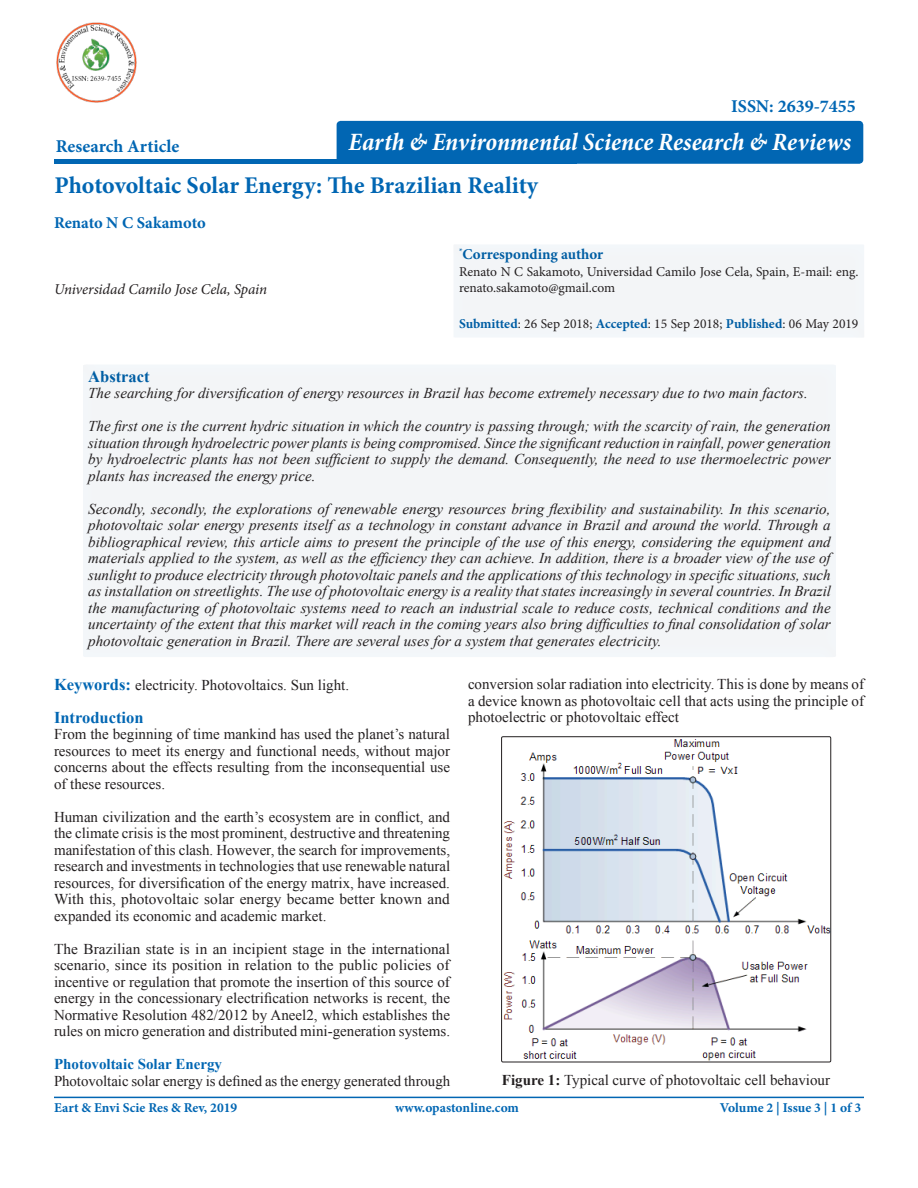
<style>
.page{position:relative;width:918px;height:1188px;background:#fff}
.page>*{position:absolute;margin:0;border:0;box-sizing:border-box;transform-origin:0 0}
.t1{font:italic 700 condensed 25.2px "Minion Pro";letter-spacing:-.005em;color:#fff}
.t2{font:700 24px "Minion Pro";color:#0166b3}
.t3{font:700 18px "Minion Pro";color:#0166b3}
.t4{font:700 16.5px "Minion Pro";letter-spacing:-.005em;color:#0166b3}
.t5{font:700 16.5px "Times New Roman";color:#0166b3}
.t6{font:700 16.5px "Times New Roman";color:#005ea4}
.t7{font:italic 15px/16.5px "Times New Roman";color:#231f20;text-align:justify}
.t8{font:15px/16.5px "Times New Roman";color:#231f20;text-align:justify}
.t9{font:italic 15px "Minion Pro";letter-spacing:-.005em;color:#231f20}
.t10{font:700 15px "Times New Roman";color:#0166b3}
.t11{font:700 15px "Minion Pro";color:#005ea4}
.t12{font:13.5px/16.5px "Minion Pro";color:#231f20}
.t13{font:700 13.5px "Minion Pro";color:#0166b3}
.s1{font-weight:700;color:#005ea4}
.s2{font-weight:700;font-size:16.5px;color:#0166b3}
.s3{font-weight:700}
</style>
<div class="page">
<svg style="left:54px;top:159px;width:285px;height:5px"></svg>
<hr style="left:54px;top:1097px;width:810px;height:1px;background:#0166b3">
<div style="left:449px;top:239px;width:417px;height:100px;background:#f3f5f7"></div>
<div style="left:79px;top:359px;width:759px;height:300px;background:#f3f5f7"></div>
<div style="left:337px;top:121px;width:526px;height:43px;background:#0166b3;border-radius:4px"></div>
<img style="left:56px;top:22px;width:81px;height:81px">
<img style="left:504px;top:739px;width:325px;height:321px">
<div style="left:502px;top:737px;width:329px;height:325px;border:1px solid #231f20"></div>
<p class="t3" style="left:56px;top:133px;width:125px">Research Article</p>
<p class="t3" style="left:731px;top:94px;width:126px">ISSN: 2639-7455</p>
<p class="t1" style="left:349px;top:124px;width:504px">Earth &amp; Environmental Science Research &amp; Reviews</p>
<p class="t2" style="left:55px;top:168px;width:485px">Photovoltaic Solar Energy: The Brazilian Reality</p>
<p class="t4" style="left:54px;top:211px;width:153px">Renato N C Sakamoto</p>
<p class="t9" style="left:54px;top:279px;width:215px">Universidad Camilo Jose Cela, Spain</p>
<p class="t11" style="left:459px;top:244px;width:146px"><sup>*</sup>Corresponding author</p>
<p class="t12" style="left:459px;top:263px;width:401px">Renato N C Sakamoto, Universidad Camilo Jose Cela, Spain, E-mail: eng. renato.sakamoto@gmail.com</p>
<p class="t12" style="left:459px;top:316px;width:401px"><span class="s1">Submitted</span>: 26 Sep 2018; <span class="s1">Accepted</span>: 15 Sep 2018; <span class="s1">Published</span>: 06 May 2019</p>
<p class="t6" style="left:88px;top:365px;width:63px">Abstract</p>
<p class="t7" style="left:88px;top:385px;width:721px">The searching for diversification of energy resources in Brazil has become extremely necessary due to two main factors.</p>
<p class="t7" style="left:88px;top:418px;width:744px">The first one is the current hydric situation in which the country is passing through; with the scarcity of rain, the generation situation through hydroelectric power plants is being compromised. Since the significant reduction in rainfall, power generation by hydroelectric plants has not been sufficient to supply the demand. Consequently, the need to use thermoelectric power plants has increased the energy price.</p>
<p class="t7" style="left:88px;top:500px;width:744px">Secondly, secondly, the explorations of renewable energy resources bring flexibility and sustainability. In this scenario, photovoltaic solar energy presents itself as a technology in constant advance in Brazil and around the world. Through a bibliographical review, this article aims to present the principle of the use of this energy, considering the equipment and materials applied to the system, as well as the efficiency they can achieve. In addition, there is a broader view of the use of sunlight to produce electricity through photovoltaic panels and the applications of this technology in specific situations, such as installation on streetlights. The use of photovoltaic energy is a reality that states increasingly in several countries. In Brazil the manufacturing of photovoltaic systems need to reach an industrial scale to reduce costs, technical conditions and the uncertainty of the extent that this market will reach in the coming years also bring difficulties to final consolidation of solar photovoltaic generation in Brazil. There are several uses for a system that generates electricity.</p>
<p class="t8" style="left:54px;top:676px;width:297px"><span class="s2">Keywords:</span> electricity. Photovoltaics. Sun light.</p>
<p class="t5" style="left:54px;top:706px;width:91px">Introduction</p>
<p class="t8" style="left:54px;top:726px;width:398px">From the beginning of time mankind has used the planet’s natural resources to meet its energy and functional needs, without major concerns about the effects resulting from the inconsequential use of these resources.</p>
<p class="t8" style="left:54px;top:808px;width:398px">Human civilization and the earth’s ecosystem are in conflict, and the climate crisis is the most prominent, destructive and threatening manifestation of this clash. However, the search for improvements, research and investments in technologies that use renewable natural resources, for diversification of the energy matrix, have increased.<br>With this, photovoltaic solar energy became better known and expanded its economic and academic market.</p>
<p class="t8" style="left:54px;top:940px;width:398px">The Brazilian state is in an incipient stage in the international scenario, since its position in relation to the public policies of incentive or regulation that promote the insertion of this source of energy in the concessionary electrification networks is recent, the Normative Resolution 482/2012 by Aneel2, which establishes the rules on micro generation and distributed mini-generation systems.</p>
<p class="t10" style="left:54px;top:1054px;width:170px">Photovoltaic Solar Energy</p>
<p class="t8" style="left:54px;top:1072px;width:398px">Photovoltaic solar energy is defined as the energy generated through</p>
<p class="t8" style="left:468px;top:676px;width:398px">conversion solar radiation into electricity. This is done by means of a device known as photovoltaic cell that acts using the principle of photoelectric or photovoltaic effect</p>
<p class="t8" style="left:502px;top:1072px;width:330px"><span class="s3">Figure 1:</span> Typical curve of photovoltaic cell behaviour</p>
<p class="t13" style="left:54px;top:1098px;width:185px">Eart &amp; Envi Scie Res &amp; Rev, 2019</p>
<p class="t13" style="left:395px;top:1098px;width:126px">www.opastonline.com</p>
<p class="t13" style="left:720px;top:1098px;width:143px">Volume 2 | Issue 3 | 1 of 3</p>
</div>
